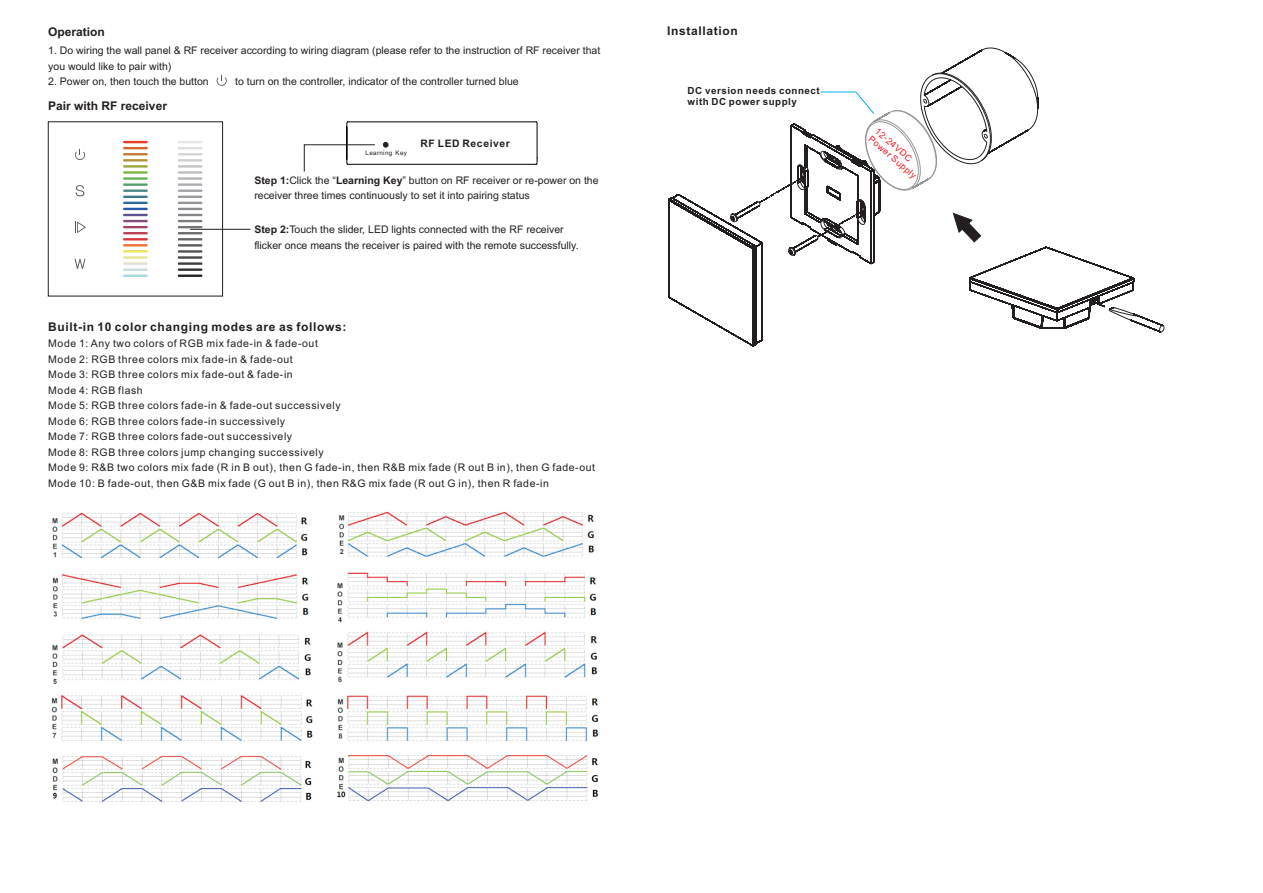
<style>
.page{position:relative;width:1263px;height:893px;background:#fff}
.page>*{position:absolute;margin:0;border:0;box-sizing:border-box;transform-origin:0 0}
.t1{font:700 12px "Arial";letter-spacing:.055em;color:#231f20}
.t2{font:700 12px "Arial";color:#231f20}
.t3{font:10.5px/15.5px "Arial";letter-spacing:.055em;color:#231f20}
.t4{font:10.5px/15.6px "Arial";color:#231f20}
.t5{font:700 10.35px "Arial";letter-spacing:.055em;color:#231f20}
.t6{font:700 9.75px/10.9px "Arial";letter-spacing:.055em;color:#231f20}
.t7{font:9px/10.1px "Arial";color:#ee1d23}
.t8{font:6.3px "Arial";letter-spacing:.055em;color:#231f20}
.s1{font-weight:700}
</style>
<div class="page">
<svg style="left:668px;top:47px;width:497px;height:300px"></svg>
<svg style="left:303px;top:121px;width:235px;height:51px"></svg>
<hr style="left:190px;top:229px;width:60px;height:1px;background:#231f20">
<svg style="left:217px;top:75px;width:10px;height:11px"></svg>
<div style="left:48px;top:122px;width:175px;height:174px;border:1px solid #231f20"></div>
<svg style="left:178px;top:141px;width:24px;height:134px"></svg>
<svg style="left:123px;top:141px;width:25px;height:134px"></svg>
<svg style="left:76px;top:185px;width:8px;height:11px"></svg>
<svg style="left:75px;top:149px;width:10px;height:11px"></svg>
<svg style="left:75px;top:221px;width:11px;height:12px"></svg>
<svg style="left:75px;top:259px;width:10px;height:10px"></svg>
<img style="left:52px;top:512px;width:256px;height:47px">
<img style="left:337px;top:572px;width:261px;height:111px">
<img style="left:51px;top:695px;width:262px;height:46px">
<img style="left:52px;top:755px;width:260px;height:47px">
<img style="left:339px;top:511px;width:256px;height:46px">
<img style="left:52px;top:574px;width:259px;height:110px">
<img style="left:337px;top:695px;width:262px;height:47px">
<img style="left:337px;top:755px;width:262px;height:47px">
<p class="t2" style="left:48px;top:27px;width:58px">Operation</p>
<p class="t4" style="left:48px;top:44px;width:554px">1. Do wiring the wall panel &amp; RF receiver according to wiring diagram (please refer to the instruction of RF receiver that you would like to pair with)</p>
<p class="t4" style="left:48px;top:75px;width:162px">2. Power on, then touch the button</p>
<p class="t4" style="left:235px;top:75px;width:285px">to turn on the controller, indicator of the controller turned blue</p>
<p class="t2" style="left:48px;top:101px;width:120px">Pair with RF receiver</p>
<p class="t8" style="left:365px;top:150px;width:43px">Learning Key</p>
<p class="t5" style="left:421px;top:139px;width:91px">RF LED Receiver</p>
<p class="t4" style="left:254px;top:173px;width:346px"><span class="s1">Step 1:</span>Click the “<span class="s1">Learning Key</span>” button on RF receiver or re-power on the receiver three times continuously to set it into pairing status</p>
<p class="t4" style="left:254px;top:223px;width:326px"><span class="s1">Step 2:</span>Touch the slider, LED lights connected with the RF receiver flicker once means the receiver is paired with the remote successfully.</p>
<p class="t1" style="left:48px;top:322px;width:300px">Built-in 10 color changing modes are as follows:</p>
<p class="t3" style="left:48px;top:337px;width:548px">Mode 1: Any two colors of RGB mix fade-in &amp; fade-out<br>Mode 2: RGB three colors mix fade-in &amp; fade-out<br>Mode 3: RGB three colors mix fade-out &amp; fade-in<br>Mode 4: RGB flash<br>Mode 5: RGB three colors fade-in &amp; fade-out successively<br>Mode 6: RGB three colors fade-in successively<br>Mode 7: RGB three colors fade-out successively<br>Mode 8: RGB three colors jump changing successively<br>Mode 9: R&amp;B two colors mix fade (R in B out), then G fade-in, then R&amp;B mix fade (R out B in), then G fade-out Mode 10: B fade-out, then G&amp;B mix fade (G out B in), then R&amp;G mix fade (R out G in), then R fade-in</p>
<p class="t1" style="left:667px;top:27px;width:72px">Installation</p>
<p class="t6" style="left:688px;top:86px;width:134px">DC version needs connect with DC power supply</p>
<p class="t7" style="left:879px;top:127px;width:62px;rotate:41deg">12-24VDC<br>Power Supply</p>
</div>
